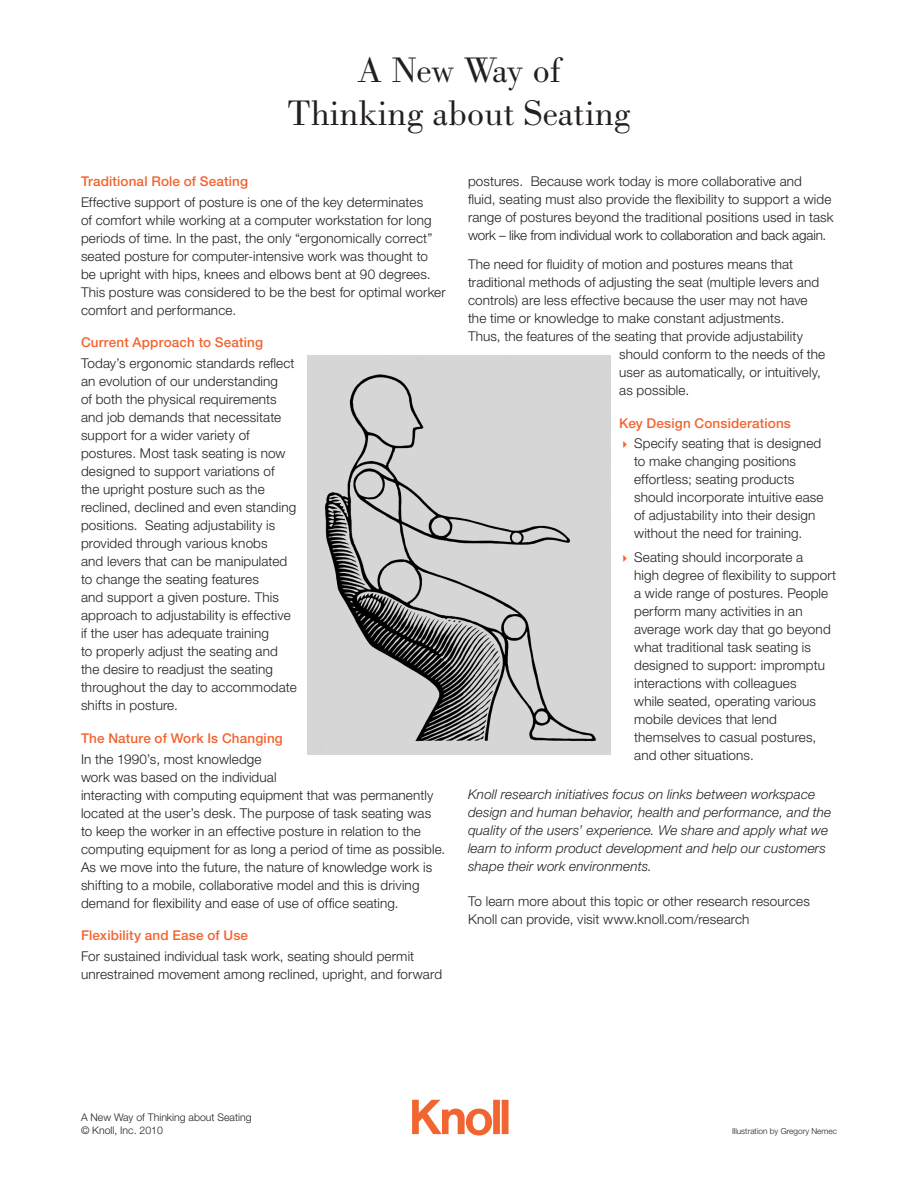
<style>
.page{position:relative;width:918px;height:1188px;background:#fff}
.page>*{position:absolute;margin:0;border:0;box-sizing:border-box;transform-origin:0 0}
.HEADS{font:36px/43.2px "T Bodoni";color:#231f20;text-align:center}
.Subhead_A2{font:300 13.5px/18px "Helvetica Neue";letter-spacing:.01em;color:#231f20}
.Subhead_A2-2{font:italic 300 13.5px/18px "Helvetica Neue";letter-spacing:.01em;color:#231f20}
.Subhead_A2-3{font:500 13.5px "Helvetica Neue";letter-spacing:.01em;color:#f26430}
.t1{font:300 10.5px/12.6px "Helvetica Neue";color:#231f20}
.t2{font:300 8.25px "Helvetica Neue";color:#231f20}
.s1{color:#f26430}
</style>
<div class="page">
<svg style="left:412px;top:1100px;width:80px;height:35px"></svg>
<div style="left:493px;top:1100px;width:7px;height:34px;background:#f26430"></div>
<div style="left:502px;top:1100px;width:6px;height:34px;background:#f26430"></div>
<img style="left:308px;top:355px;width:302px;height:400px">
<p class="HEADS" style="left:287px;top:48px;width:345px">A New Way of<br>Thinking about Seating</p>
<p class="Subhead_A2-3" style="left:81px;top:173px;width:169px">Traditional Role of Seating</p>
<p class="Subhead_A2" style="left:81px;top:193px;width:366px">Effective support of posture is one of the key determinates<br>of comfort while working at a computer workstation for long periods of time. In the past, the only “ergonomically correct” seated posture for computer-intensive work was thought to be upright with hips, knees and elbows bent at 90 degrees.<br>This posture was considered to be the best for optimal worker comfort and performance.</p>
<p class="Subhead_A2-3" style="left:81px;top:335px;width:184px">Current Approach to Seating</p>
<p class="Subhead_A2" style="left:81px;top:354px;width:217px">Today’s ergonomic standards reflect an evolution of our understanding<br>of both the physical requirements and job demands that necessitate support for a wider variety of postures. Most task seating is now designed to support variations of<br>the upright posture such as the reclined, declined and even standing positions. Seating adjustability is provided through various knobs<br>and levers that can be manipulated to change the seating features<br>and support a given posture. This approach to adjustability is effective if the user has adequate training<br>to properly adjust the seating and the desire to readjust the seating throughout the day to accommodate shifts in posture.</p>
<p class="Subhead_A2-3" style="left:81px;top:730px;width:203px">The Nature of Work Is Changing</p>
<p class="Subhead_A2" style="left:81px;top:749px;width:366px">In the 1990’s, most knowledge<br>work was based on the individual<br>interacting with computing equipment that was permanently located at the user’s desk. The purpose of task seating was to keep the worker in an effective posture in relation to the computing equipment for as long a period of time as possible.<br>As we move into the future, the nature of knowledge work is shifting to a mobile, collaborative model and this is driving demand for flexibility and ease of use of office seating.</p>
<p class="Subhead_A2-3" style="left:81px;top:927px;width:169px">Flexibility and Ease of Use</p>
<p class="Subhead_A2" style="left:81px;top:947px;width:363px">For sustained individual task work, seating should permit unrestrained movement among reclined, upright, and forward</p>
<p class="Subhead_A2" style="left:468px;top:172px;width:367px">postures. Because work today is more collaborative and<br>fluid, seating must also provide the flexibility to support a wide range of postures beyond the traditional positions used in task work – like from individual work to collaboration and back again.</p>
<p class="Subhead_A2" style="left:468px;top:255px;width:327px">The need for fluidity of motion and postures means that</p>
<p class="Subhead_A2" style="left:468px;top:273px;width:353px">traditional methods of adjusting the seat (multiple levers and</p>
<p class="Subhead_A2" style="left:468px;top:291px;width:341px">controls) are less effective because the user may not have</p>
<p class="Subhead_A2" style="left:468px;top:309px;width:318px">the time or knowledge to make constant adjustments.</p>
<p class="Subhead_A2" style="left:468px;top:327px;width:337px">Thus, the features of the seating that provide adjustability</p>
<p class="Subhead_A2" style="left:619px;top:345px;width:208px">should conform to the needs of the</p>
<p class="Subhead_A2" style="left:619px;top:363px;width:203px">user as automatically, or intuitively,</p>
<p class="Subhead_A2" style="left:619px;top:381px;width:72px">as possible.</p>
<p class="Subhead_A2-3" style="left:619px;top:415px;width:173px">Key Design Considerations</p>
<p class="Subhead_A2" style="left:634px;top:434px;width:191px;text-indent:-15px"><span class="s1">✔</span> Specify seating that is designed to make changing positions effortless; seating products should incorporate intuitive ease of adjustability into their design without the need for training.</p>
<p class="Subhead_A2" style="left:634px;top:548px;width:204px;text-indent:-15px"><span class="s1">✔</span> Seating should incorporate a<br>high degree of flexibility to support a wide range of postures. People perform many activities in an average work day that go beyond what traditional task seating is designed to support: impromptu interactions with colleagues<br>while seated, operating various mobile devices that lend themselves to casual postures, and other situations.</p>
<p class="Subhead_A2-2" style="left:468px;top:785px;width:365px">Knoll research initiatives focus on links between workspace design and human behavior, health and performance, and the quality of the users’ experience. We share and apply what we learn to inform product development and help our customers shape their work environments.</p>
<p class="Subhead_A2" style="left:468px;top:891px;width:344px">To learn more about this topic or other research resources<br>Knoll can provide, visit www.knoll.com/research</p>
<p class="t1" style="left:81px;top:1111px;width:172px">A New Way of Thinking about Seating © Knoll, Inc. 2010</p>
<p class="t2" style="left:732px;top:1126px;width:106px">Illustration by Gregory Nemec</p>
</div>
